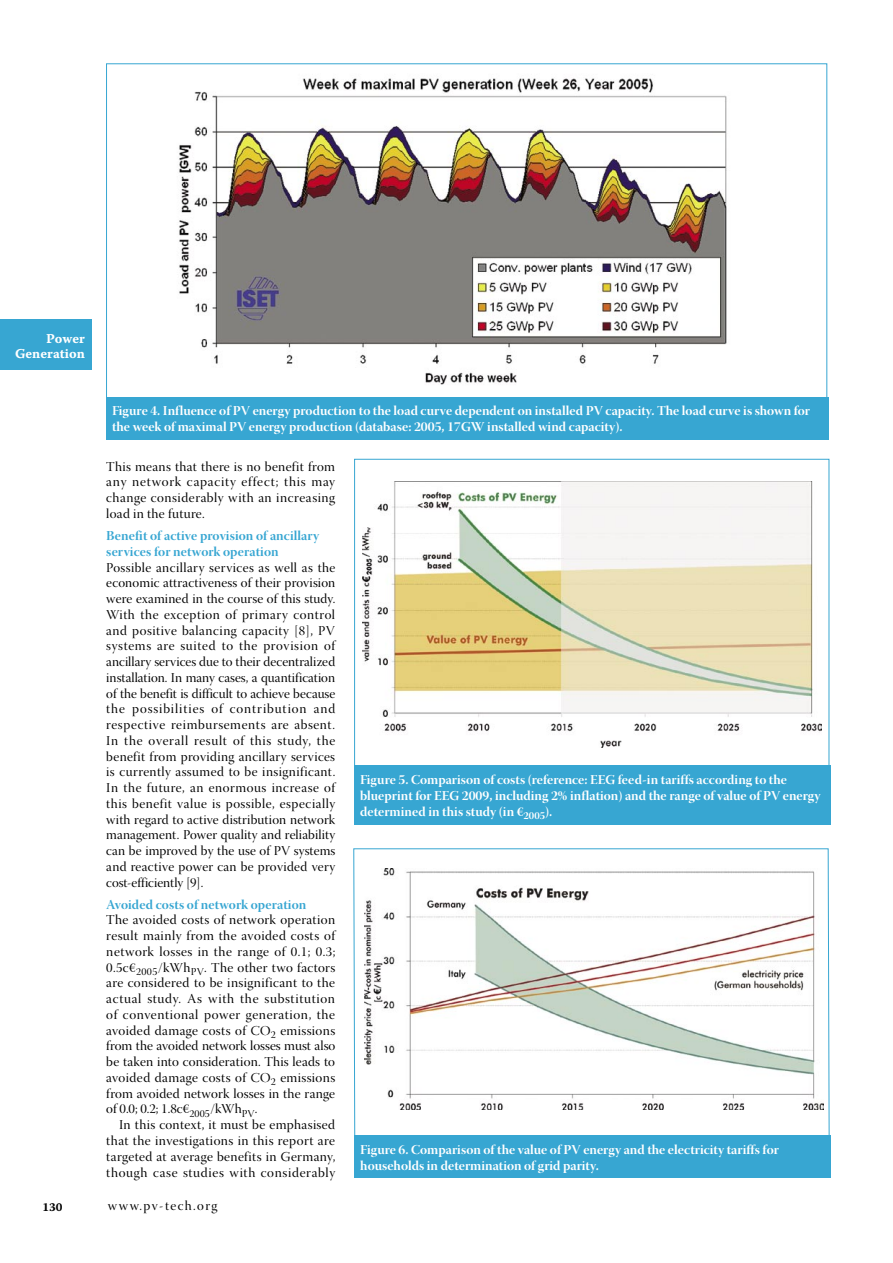
<style>
.page{position:relative;width:893px;height:1263px;background:#fff}
.page>*{position:absolute;margin:0;border:0;box-sizing:border-box;transform-origin:0 0}
.t1{font:13.5px/15.8px "Warnock Pro Disp";letter-spacing:.025em;color:#000;text-align:justify}
.t2{font:13.5px/15.8px "Warnock Pro Bold Disp";color:#fff}
.t3{font:13.5px/15.8px "Warnock Pro Bold Disp";letter-spacing:.005em;color:#37a6d2}
.t4{font:13.5px "Warnock Pro Disp";letter-spacing:.1em;color:#000}
.t5{font:13.5px/15px "Warnock Pro Bold Capt";color:#fff;text-align:right}
.t6{font:12px "Warnock Pro Bold Capt";color:#000}
</style>
<div class="page">
<div style="left:0;top:319px;width:91px;height:51px;background:#37a6d2"></div>
<img style="left:179px;top:78px;width:548px;height:307px">
<div style="left:106px;top:397px;width:723px;height:42px;background:#37a6d2"></div>
<img style="left:363px;top:482px;width:459px;height:266px">
<div style="left:354px;top:765px;width:477px;height:60px;background:#37a6d2"></div>
<svg style="left:353px;top:848px;width:477px;height:287px"></svg>
<div style="left:354px;top:1135px;width:477px;height:43px;background:#37a6d2"></div>
<p class="t5" style="left:15px;top:331px;width:72px">Power<br>Generation</p>
<p class="t2" style="left:112px;top:403px;width:700px">Figure 4. Influence of PV energy production to the load curve dependent on installed PV capacity. The load curve is shown for the week of maximal PV energy production (database: 2005, 17GW installed wind capacity).</p>
<p class="t1" style="left:106px;top:460px;width:231px">This means that there is no benefit from any network capacity effect; this may change considerably with an increasing load in the future.</p>
<p class="t3" style="left:106px;top:527px;width:215px">Benefit of active provision of ancillary services for network operation</p>
<p class="t1" style="left:106px;top:561px;width:231px">Possible ancillary services as well as the economic attractiveness of their provision were examined in the course of this study.<br>With the exception of primary control and positive balancing capacity [8], PV systems are suited to the provision of ancillary services due to their decentralized installation. In many cases, a quantification of the benefit is difficult to achieve because the possibilities of contribution and respective reimbursements are absent.<br>In the overall result of this study, the benefit from providing ancillary services is currently assumed to be insignificant.<br>In the future, an enormous increase of this benefit value is possible, especially with regard to active distribution network management. Power quality and reliability can be improved by the use of PV systems and reactive power can be provided very cost-efficiently [9].</p>
<p class="t3" style="left:106px;top:896px;width:201px">Avoided costs of network operation</p>
<p class="t1" style="left:106px;top:914px;width:231px">The avoided costs of network operation result mainly from the avoided costs of network losses in the range of 0.1; 0.3; 0.5c€<sub>2005</sub>/kWh<sub>PV</sub>. The other two factors are considered to be insignificant to the actual study. As with the substitution of conventional power generation, the avoided damage costs of CO<sub>2</sub> emissions from the avoided network losses must also be taken into consideration. This leads to avoided damage costs of CO<sub>2</sub> emissions from avoided network losses in the range of 0.0; 0.2; 1.8c€<sub>2005</sub>/kWh<sub>PV</sub>.</p>
<p class="t1" style="left:106px;top:1118px;width:230px;text-indent:13px">In this context, it must be emphasised that the investigations in this report are targeted at average benefits in Germany, though case studies with considerably</p>
<p class="t2" style="left:360px;top:772px;width:462px">Figure 5. Comparison of costs (reference: EEG feed-in tariffs according to the blueprint for EEG 2009, including 2% inflation) and the range of value of PV energy determined in this study (in €<sub>2005</sub>).</p>
<p class="t2" style="left:360px;top:1141px;width:420px">Figure 6. Comparison of the value of PV energy and the electricity tariffs for households in determination of grid parity.</p>
<p class="t6" style="left:43px;top:1200px;width:22px">130</p>
<p class="t4" style="left:108px;top:1198px;width:111px">www.pv-tech.org</p>
</div>
